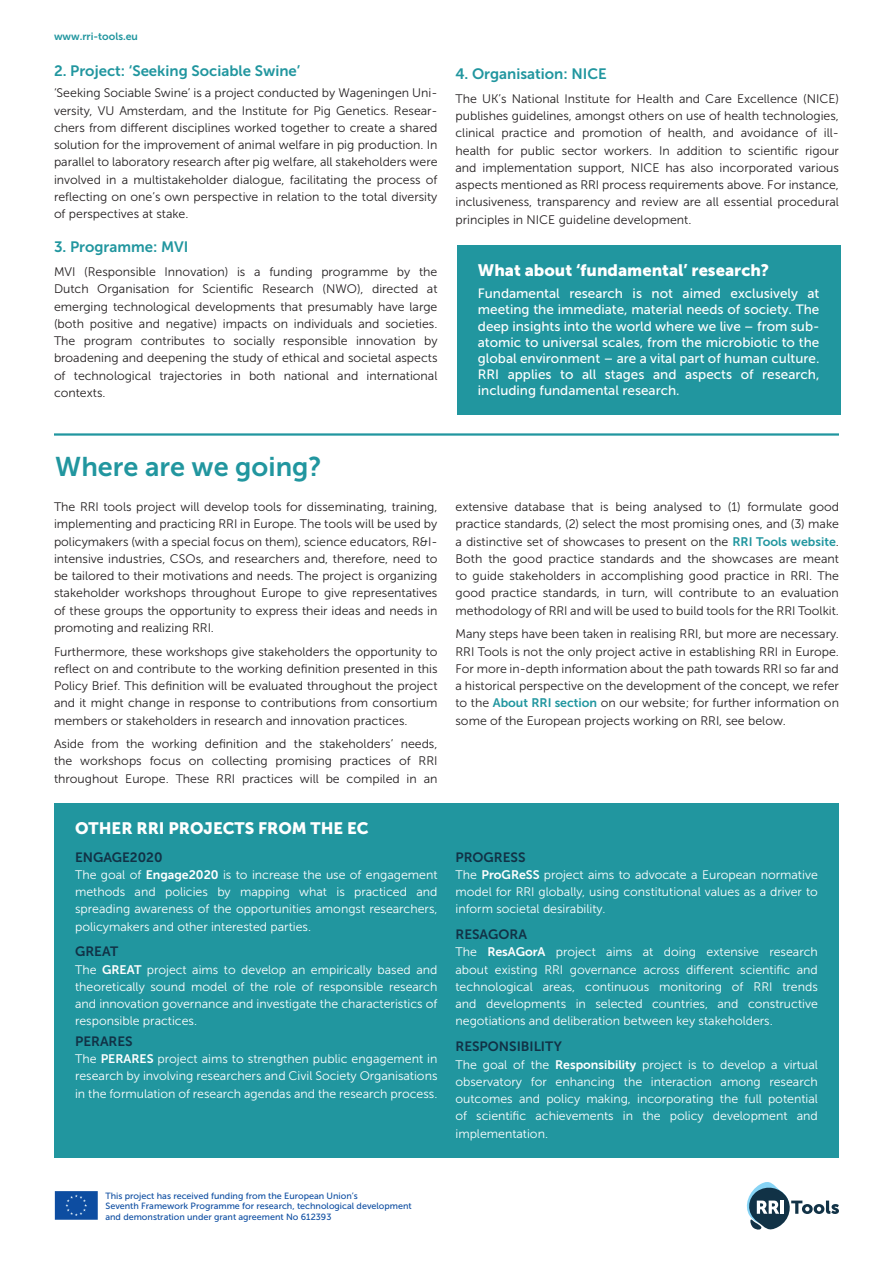
<style>
.page{position:relative;width:893px;height:1263px;background:#fff}
.page>*{position:absolute;margin:0;border:0;box-sizing:border-box;transform-origin:0 0}
.Headline1{font:27px "Museo Sans 700";color:#21969f}
.t1{font:16.5px "Museo Sans 900";color:#fff}
.t2{font:15px "Museo Sans 700";color:#21969f}
.t3{font:13.5px/16.2px "Museo Sans 500";color:#fff;text-align:justify}
.parrafo{font:13.5px "Museo Sans 700";color:#113246}
.parrafo-2{font:12.3px/17.2px "Museo Sans 300";color:#231f20;text-align:justify}
.parrafo-3{font:12.3px/17.2px "Museo Sans 300";color:#fff;text-align:justify}
.Headline1-2{font:10.5px "Museo Sans 700";color:#21969f}
.t4{font:9px/10.5px "Museo Sans 500";color:#0d4da1}
.s1{font-family:"Museo Sans 700"}
.s2{font-family:"Museo Sans 700";color:#21969f}
</style>
<div class="page">
<div style="left:457px;top:245px;width:383px;height:170px;background:#21969f"></div>
<div style="left:54px;top:803px;width:785px;height:355px;background:#21969f"></div>
<hr style="left:54px;top:433px;width:785px;height:3px;background:#21969f">
<svg style="left:54px;top:1191px;width:1px;height:29px"></svg>
<div style="left:55px;top:1191px;width:43px;height:29px;background:#0d4da1"></div>
<svg style="left:65px;top:1194px;width:22px;height:22px"></svg>
<svg style="left:746px;top:1182px;width:93px;height:48px"></svg>
<p class="Headline1-2" style="left:54px;top:31px;width:86px">www.rri-tools.eu</p>
<p class="t2" style="left:54px;top:62px;width:248px">2. Project: ‘Seeking Sociable Swine’</p>
<p class="parrafo-2" style="left:54px;top:85px;width:385px">‘Seeking Sociable Swine’ is a project conducted by Wageningen Uni&shy;versity, VU Amsterdam, and the Institute for Pig Genetics. Resear&shy;chers from different disciplines worked together to create a shared solution for the improvement of animal welfare in pig production. In parallel to laboratory research after pig welfare, all stakeholders were involved in a multistakeholder dialogue, facilitating the process of reflecting on one’s own perspective in relation to the total diversity of perspectives at stake.</p>
<p class="t2" style="left:54px;top:239px;width:136px">3. Programme: MVI</p>
<p class="parrafo-2" style="left:54px;top:263px;width:385px">MVI (Responsible Innovation) is a funding programme by the Dutch Organisation for Scientific Research (NWO), directed at emerging technological developments that presumably have large (both positive and negative) impacts on individuals and societies.<br>The program contributes to socially responsible innovation by broadening and deepening the study of ethical and societal aspects of technological trajectories in both national and international contexts.</p>
<p class="t2" style="left:455px;top:66px;width:153px">4. Organisation: NICE</p>
<p class="parrafo-2" style="left:455px;top:90px;width:385px">The UK’s National Institute for Health and Care Excellence (NICE) publishes guidelines, amongst others on use of health technologies, clinical practice and promotion of health, and avoidance of ill&shy;health for public sector workers. In addition to scientific rigour and implementation support, NICE has also incorporated various aspects mentioned as RRI process requirements above. For instance, inclusiveness, transparency and review are all essential procedural principles in NICE guideline development.</p>
<p class="t1" style="left:478px;top:260px;width:293px">What about ‘fundamental’ research?</p>
<p class="t3" style="left:478px;top:285px;width:343px">Fundamental research is not aimed exclusively at meeting the immediate, material needs of society. The deep insights into the world where we live – from sub&shy;atomic to universal scales, from the microbiotic to the global environment – are a vital part of human culture.<br>RRI applies to all stages and aspects of research, including fundamental research.</p>
<p class="Headline1" style="left:55px;top:451px;width:268px">Where are we going?</p>
<p class="parrafo-2" style="left:54px;top:498px;width:385px">The RRI tools project will develop tools for disseminating, training, implementing and practicing RRI in Europe. The tools will be used by policymakers (with a special focus on them), science educators, R&amp;I&shy;intensive industries, CSOs, and researchers and, therefore, need to be tailored to their motivations and needs. The project is organizing stakeholder workshops throughout Europe to give representatives of these groups the opportunity to express their ideas and needs in promoting and realizing RRI.</p>
<p class="parrafo-2" style="left:54px;top:643px;width:385px">Furthermore, these workshops give stakeholders the opportunity to reflect on and contribute to the working definition presented in this Policy Brief. This definition will be evaluated throughout the project and it might change in response to contributions from consortium members or stakeholders in research and innovation practices.</p>
<p class="parrafo-2" style="left:54px;top:735px;width:385px">Aside from the working definition and the stakeholders’ needs, the workshops focus on collecting promising practices of RRI throughout Europe. These RRI practices will be compiled in an</p>
<p class="t1" style="left:75px;top:818px;width:295px">OTHER RRI PROJECTS FROM THE EC</p>
<p class="parrafo" style="left:75px;top:849px;width:89px">ENGAGE2020</p>
<p class="parrafo-3" style="left:75px;top:866px;width:364px">The goal of <span class="s1">Engage2020</span> is to increase the use of engagement methods and policies by mapping what is practiced and spreading awareness of the opportunities amongst researchers, policymakers and other interested parties.</p>
<p class="parrafo" style="left:75px;top:944px;width:45px">GREAT</p>
<p class="parrafo-3" style="left:75px;top:961px;width:364px">The <span class="s1">GREAT</span> project aims to develop an empirically based and theoretically sound model of the role of responsible research and innovation governance and investigate the characteristics of responsible practices.</p>
<p class="parrafo" style="left:75px;top:1034px;width:59px">PERARES</p>
<p class="parrafo-3" style="left:75px;top:1050px;width:364px">The <span class="s1">PERARES</span> project aims to strengthen public engagement in research by involving researchers and Civil Society Organisations in the formulation of research agendas and the research process.</p>
<p class="parrafo-2" style="left:455px;top:498px;width:385px">extensive database that is being analysed to (1) formulate good practice standards, (2) select the most promising ones, and (3) make a distinctive set of showcases to present on the <span class="s2">RRI Tools website</span>.<br>Both the good practice standards and the showcases are meant to guide stakeholders in accomplishing good practice in RRI. The good practice standards, in turn, will contribute to an evaluation methodology of RRI and will be used to build tools for the RRI Toolkit.</p>
<p class="parrafo-2" style="left:455px;top:625px;width:385px">Many steps have been taken in realising RRI, but more are necessary.<br>RRI Tools is not the only project active in establishing RRI in Europe.<br>For more in-depth information about the path towards RRI so far and a historical perspective on the development of the concept, we refer to the <span class="s2">About RRI section</span> on our website; for further information on some of the European projects working on RRI, see below.</p>
<p class="parrafo" style="left:455px;top:849px;width:71px">PROGRESS</p>
<p class="parrafo-3" style="left:455px;top:866px;width:364px">The <span class="s1">ProGReSS</span> project aims to advocate a European normative model for RRI globally, using constitutional values as a driver to inform societal desirability.</p>
<p class="parrafo" style="left:455px;top:927px;width:73px">RESAGORA</p>
<p class="parrafo-3" style="left:455px;top:944px;width:364px">The <span class="s1">ResAGorA</span> project aims at doing extensive research about existing RRI governance across different scientific and technological areas, continuous monitoring of RRI trends and developments in selected countries, and constructive negotiations and deliberation between key stakeholders.</p>
<p class="parrafo" style="left:455px;top:1039px;width:108px">RESPONSIBILITY</p>
<p class="parrafo-3" style="left:455px;top:1056px;width:364px">The goal of the <span class="s1">Responsibility</span> project is to develop a virtual observatory for enhancing the interaction among research outcomes and policy making, incorporating the full potential of scientific achievements in the policy development and implementation.</p>
<p class="t4" style="left:105px;top:1190px;width:308px">This project has received funding from the European Union’s<br>Seventh Framework Programme for research, technological development and demonstration under grant agreement No 612393</p>
</div>
